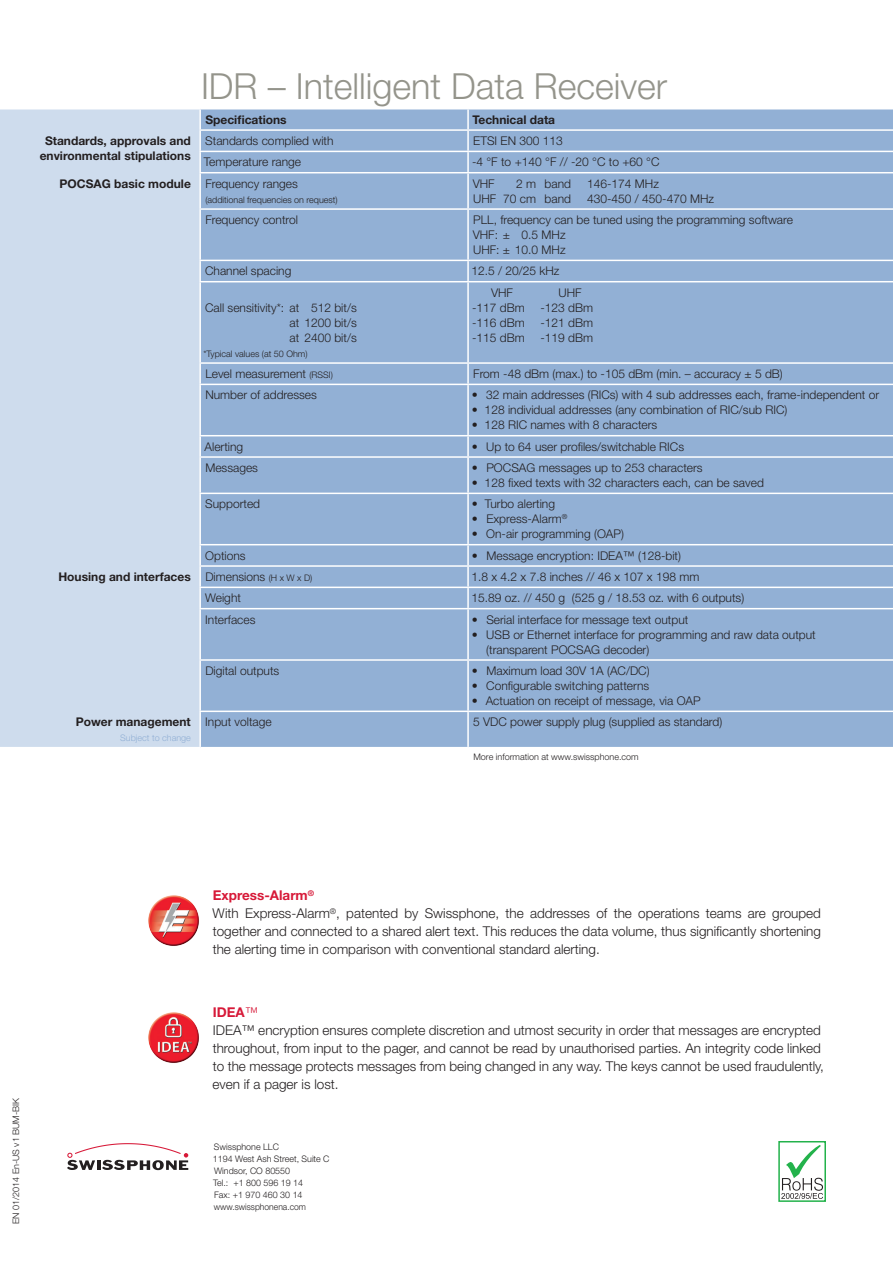
<style>
.page{position:relative;width:893px;height:1263px;background:#fff}
.page>*{position:absolute;margin:0;border:0;box-sizing:border-box;transform-origin:0 0}
.t1{font:300 36px "Helvetica Neue LT Std";color:#94948b}
.t2{font:300 13.5px/18px "Helvetica Neue LT Std";color:#231f20}
.t3{font:300 12px/15px "Helvetica Neue LT Std";color:#231f20}
.t4{font:700 12px/15px "Helvetica Neue LT Std";color:#231f20;text-align:center}
.t5{font:300 9px/12px "Helvetica Neue LT Std";color:#231f20}
.t6{font:300 9px "Helvetica Neue LT Std";color:#92b0d5}
.s1{font-weight:300}
.s2{font-size:9px}
.s3{font-weight:300;font-size:9px}
.s4{font-weight:700;color:#d71938}
.s5{color:#d71938}
</style>
<div class="page">
<svg style="left:67px;top:1143px;width:121px;height:27px"></svg>
<div style="left:0;top:109px;width:199px;height:638px;background:#cedced"></div>
<div style="left:201px;top:109px;width:692px;height:638px;background:#92b0d5"></div>
<hr style="left:467px;top:109px;width:2px;height:20px;background:#fff">
<hr style="left:467px;top:131px;width:2px;height:20px;background:#fff">
<hr style="left:199px;top:151px;width:269px;height:1px;background:#fff">
<hr style="left:468px;top:151px;width:425px;height:1px;background:#fff">
<hr style="left:467px;top:152px;width:2px;height:20px;background:#fff">
<hr style="left:199px;top:172px;width:269px;height:1px;background:#fff">
<hr style="left:468px;top:172px;width:425px;height:1px;background:#fff">
<hr style="left:467px;top:173px;width:2px;height:35px;background:#fff">
<hr style="left:199px;top:208px;width:269px;height:2px;background:#fff">
<hr style="left:468px;top:208px;width:425px;height:2px;background:#fff">
<hr style="left:467px;top:210px;width:2px;height:50px;background:#fff">
<hr style="left:199px;top:260px;width:269px;height:1px;background:#fff">
<hr style="left:468px;top:260px;width:425px;height:1px;background:#fff">
<hr style="left:467px;top:261px;width:2px;height:20px;background:#fff">
<hr style="left:199px;top:281px;width:269px;height:1px;background:#fff">
<hr style="left:468px;top:281px;width:425px;height:1px;background:#fff">
<hr style="left:467px;top:282px;width:2px;height:80px;background:#fff">
<hr style="left:199px;top:362px;width:269px;height:2px;background:#fff">
<hr style="left:468px;top:362px;width:425px;height:2px;background:#fff">
<hr style="left:467px;top:364px;width:2px;height:20px;background:#fff">
<hr style="left:199px;top:384px;width:269px;height:1px;background:#fff">
<hr style="left:468px;top:384px;width:425px;height:1px;background:#fff">
<hr style="left:467px;top:385px;width:2px;height:50px;background:#fff">
<hr style="left:199px;top:435px;width:269px;height:1px;background:#fff">
<hr style="left:468px;top:435px;width:425px;height:1px;background:#fff">
<hr style="left:467px;top:436px;width:2px;height:20px;background:#fff">
<hr style="left:199px;top:456px;width:269px;height:2px;background:#fff">
<hr style="left:468px;top:456px;width:425px;height:2px;background:#fff">
<hr style="left:467px;top:458px;width:2px;height:35px;background:#fff">
<hr style="left:199px;top:493px;width:269px;height:1px;background:#fff">
<hr style="left:468px;top:493px;width:425px;height:1px;background:#fff">
<hr style="left:467px;top:494px;width:2px;height:50px;background:#fff">
<hr style="left:199px;top:544px;width:269px;height:1px;background:#fff">
<hr style="left:468px;top:544px;width:425px;height:1px;background:#fff">
<hr style="left:467px;top:545px;width:2px;height:20px;background:#fff">
<hr style="left:199px;top:565px;width:269px;height:2px;background:#fff">
<hr style="left:468px;top:565px;width:425px;height:2px;background:#fff">
<hr style="left:467px;top:567px;width:2px;height:20px;background:#fff">
<hr style="left:199px;top:587px;width:269px;height:1px;background:#fff">
<hr style="left:468px;top:587px;width:425px;height:1px;background:#fff">
<hr style="left:467px;top:588px;width:2px;height:20px;background:#fff">
<hr style="left:199px;top:608px;width:269px;height:1px;background:#fff">
<hr style="left:468px;top:608px;width:425px;height:1px;background:#fff">
<hr style="left:467px;top:609px;width:2px;height:50px;background:#fff">
<hr style="left:199px;top:659px;width:269px;height:2px;background:#fff">
<hr style="left:468px;top:659px;width:425px;height:2px;background:#fff">
<hr style="left:467px;top:661px;width:2px;height:49px;background:#fff">
<hr style="left:199px;top:710px;width:269px;height:2px;background:#fff">
<hr style="left:468px;top:710px;width:425px;height:2px;background:#fff">
<hr style="left:467px;top:712px;width:2px;height:35px;background:#fff">
<hr style="left:199px;top:129px;width:269px;height:2px;background:#fff">
<hr style="left:468px;top:129px;width:425px;height:2px;background:#fff">
<img style="left:148px;top:1012px;width:51px;height:51px">
<img style="left:148px;top:895px;width:51px;height:51px">
<svg style="left:778px;top:1141px;width:48px;height:61px"></svg>
<h1 class="t1" style="left:201px;top:64px;width:468px">IDR – Intelligent Data Receiver</h1>
<p class="t4" style="left:205px;top:112px;width:83px">Specifications</p>
<p class="t4" style="left:472px;top:112px;width:84px">Technical data</p>
<p class="t4" style="left:40px;top:133px;width:153px">Standards, approvals and environmental stipulations</p>
<p class="t3" style="left:205px;top:133px;width:130px">Standards complied with</p>
<p class="t3" style="left:473px;top:133px;width:91px">ETSI EN 300 113</p>
<p class="t3" style="left:204px;top:154px;width:99px">Temperature range</p>
<p class="t3" style="left:472px;top:154px;width:189px">-4 °F to +140 °F // -20 °C to +60 °C</p>
<p class="t4" style="left:60px;top:176px;width:240px">POCSAG basic module <span class="s1">Frequency ranges</span></p>
<p class="t5" style="left:205px;top:193px;width:134px">(additional frequencies on request)</p>
<p class="t3" style="left:473px;top:176px;width:24px">VHF</p>
<p class="t3" style="left:516px;top:176px;width:56px">2 m band</p>
<p class="t3" style="left:587px;top:176px;width:73px">146-174 MHz</p>
<p class="t3" style="left:473px;top:191px;width:99px">UHF 70 cm band</p>
<p class="t3" style="left:587px;top:191px;width:128px">430-450 / 450-470 MHz</p>
<p class="t3" style="left:205px;top:212px;width:94px">Frequency control</p>
<p class="t3" style="left:473px;top:212px;width:322px">PLL, frequency can be tuned using the programming software<br>VHF: ± 0.5 MHz<br>UHF: ± 10.0 MHz</p>
<p class="t3" style="left:205px;top:263px;width:88px">Channel spacing</p>
<p class="t3" style="left:471px;top:263px;width:90px">12.5 / 20/25 kHz</p>
<p class="t3" style="left:289px;top:300px;width:69px;text-align:justify;text-indent:-84px">Call sensitivity*: at 512 bit/s at 1200 bit/s at 2400 bit/s</p>
<p class="t5" style="left:203px;top:347px;width:106px">*Typical values (at 50 Ohm)</p>
<p class="t3" style="left:491px;top:285px;width:24px">VHF</p>
<p class="t3" style="left:559px;top:285px;width:25px">UHF</p>
<p class="t3" style="left:472px;top:300px;width:54px">-117 dBm</p>
<p class="t3" style="left:540px;top:300px;width:54px">-123 dBm</p>
<p class="t3" style="left:472px;top:315px;width:54px">-116 dBm</p>
<p class="t3" style="left:540px;top:315px;width:54px">-121 dBm</p>
<p class="t3" style="left:472px;top:330px;width:54px">-115 dBm</p>
<p class="t3" style="left:540px;top:330px;width:54px">-119 dBm</p>
<p class="t3" style="left:205px;top:366px;width:129px">Level measurement <span class="s2">(RSSI)</span></p>
<p class="t3" style="left:473px;top:366px;width:311px">From -48 dBm (max.) to -105 dBm (min. – accuracy ± 5 dB)</p>
<p class="t3" style="left:205px;top:387px;width:113px">Number of addresses</p>
<p class="t3" style="left:472px;top:387px;width:409px">• 32 main addresses (RICs) with 4 sub addresses each, frame-independent or</p>
<p class="t3" style="left:472px;top:402px;width:317px">• 128 individual addresses (any combination of RIC/sub RIC)</p>
<p class="t3" style="left:472px;top:417px;width:187px">• 128 RIC names with 8 characters</p>
<p class="t3" style="left:205px;top:439px;width:40px">Alerting</p>
<p class="t3" style="left:472px;top:439px;width:214px">• Up to 64 user profiles/switchable RICs</p>
<p class="t3" style="left:205px;top:460px;width:54px">Messages</p>
<p class="t3" style="left:472px;top:460px;width:232px">• POCSAG messages up to 253 characters</p>
<p class="t3" style="left:472px;top:475px;width:293px">• 128 fixed texts with 32 characters each, can be saved</p>
<p class="t3" style="left:205px;top:496px;width:56px">Supported</p>
<p class="t3" style="left:472px;top:496px;width:85px">• Turbo alerting</p>
<p class="t3" style="left:472px;top:511px;width:97px">• Express-Alarm<sup>®</sup></p>
<p class="t3" style="left:472px;top:526px;width:153px">• On-air programming (OAP)</p>
<p class="t3" style="left:205px;top:548px;width:42px">Options</p>
<p class="t3" style="left:472px;top:548px;width:211px">• Message encryption: IDEA™ (128-bit)</p>
<p class="t4" style="left:58px;top:569px;width:255px">Housing and interfaces <span class="s1">Dimensions</span> <span class="s3">(H x W x D)</span></p>
<p class="t3" style="left:471px;top:569px;width:229px">1.8 x 4.2 x 7.8 inches // 46 x 107 x 198 mm</p>
<p class="t3" style="left:205px;top:590px;width:37px">Weight</p>
<p class="t3" style="left:471px;top:590px;width:274px">15.89 oz. // 450 g (525 g / 18.53 oz. with 6 outputs)</p>
<p class="t3" style="left:205px;top:612px;width:52px">Interfaces</p>
<p class="t3" style="left:472px;top:612px;width:218px">• Serial interface for message text output</p>
<p class="t3" style="left:486px;top:627px;width:331px;text-indent:-14px">• USB or Ethernet interface for programming and raw data output (transparent POCSAG decoder)</p>
<p class="t3" style="left:205px;top:663px;width:75px">Digital outputs</p>
<p class="t3" style="left:472px;top:663px;width:179px">• Maximum load 30V 1A (AC/DC)</p>
<p class="t3" style="left:472px;top:678px;width:179px">• Configurable switching patterns</p>
<p class="t3" style="left:472px;top:693px;width:230px">• Actuation on receipt of message, via OAP</p>
<p class="t4" style="left:76px;top:714px;width:117px">Power management</p>
<p class="t6" style="left:120px;top:732px;width:72px">Subject to change</p>
<p class="t3" style="left:205px;top:714px;width:68px">Input voltage</p>
<p class="t3" style="left:473px;top:714px;width:251px">5 VDC power supply plug (supplied as standard)</p>
<p class="t5" style="left:473px;top:751px;width:167px">More information at www.swissphone.com</p>
<p class="t5" style="left:10px;top:1224px;width:128px;rotate:-90deg">EN 01/2014 En-US v1 BUM-BIK</p>
<p class="t2" style="left:213px;top:886px;width:610px"><span class="s4">Express-Alarm</span><sup>®<br></sup>With Express-Alarm<sup>®</sup>, patented by Swissphone, the addresses of the operations teams are grouped together and connected to a shared alert text. This reduces the data volume, thus significantly shortening the alerting time in comparison with conventional standard alerting.</p>
<p class="t2" style="left:213px;top:1003px;width:613px"><span class="s4">IDEA</span><span class="s5">™<br></span>IDEA™ encryption ensures complete discretion and utmost security in order that messages are encrypted throughout, from input to the pager, and cannot be read by unauthorised parties. An integrity code linked to the message protects messages from being changed in any way. The keys cannot be used fraudulently, even if a pager is lost.</p>
<p class="t5" style="left:213px;top:1141px;width:118px">Swissphone LLC<br>1194 West Ash Street, Suite C<br>Windsor, CO 80550<br>Tel.: +1 800 596 19 14<br>Fax: +1 970 460 30 14 www.swissphonena.com</p>
</div>
